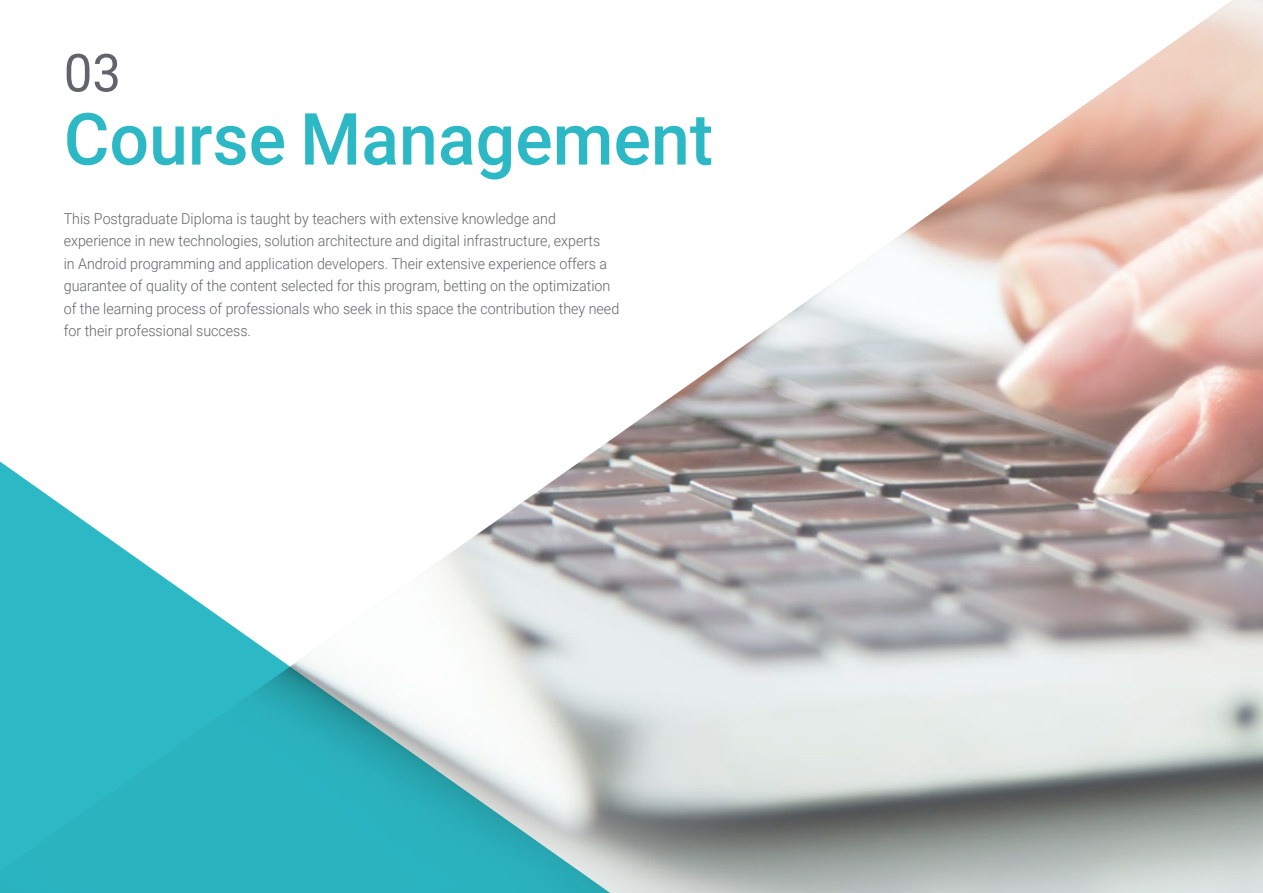
<style>
.page{position:relative;width:1263px;height:893px;background:#fff}
.page>*{position:absolute;margin:0;border:0;box-sizing:border-box;transform-origin:0 0}
.t1{font:500 72px "Roboto";color:#2db8c5}
.t2{font:52.5px "Roboto";color:#61646a}
.t3{font:300 15px/22.5px "Roboto";color:#61646a;scale:.95 1}
</style>
<div class="page">
<img style="left:602px;top:0;width:661px;height:893px">
<svg style="left:0;top:446px;width:640px;height:447px"></svg>
<h2 class="t2" style="left:64px;top:36px;width:59px">03</h2>
<h1 class="t1" style="left:64px;top:89px;width:651px">Course Management</h1>
<p class="t3" style="left:64px;top:207px;width:586px">This Postgraduate Diploma is taught by teachers with extensive knowledge and experience in new technologies, solution architecture and digital infrastructure, experts<br>in Android programming and application developers. Their extensive experience offers a guarantee of quality of the content selected for this program, betting on the optimization of the learning process of professionals who seek in this space the contribution they need for their professional success.</p>
</div>
